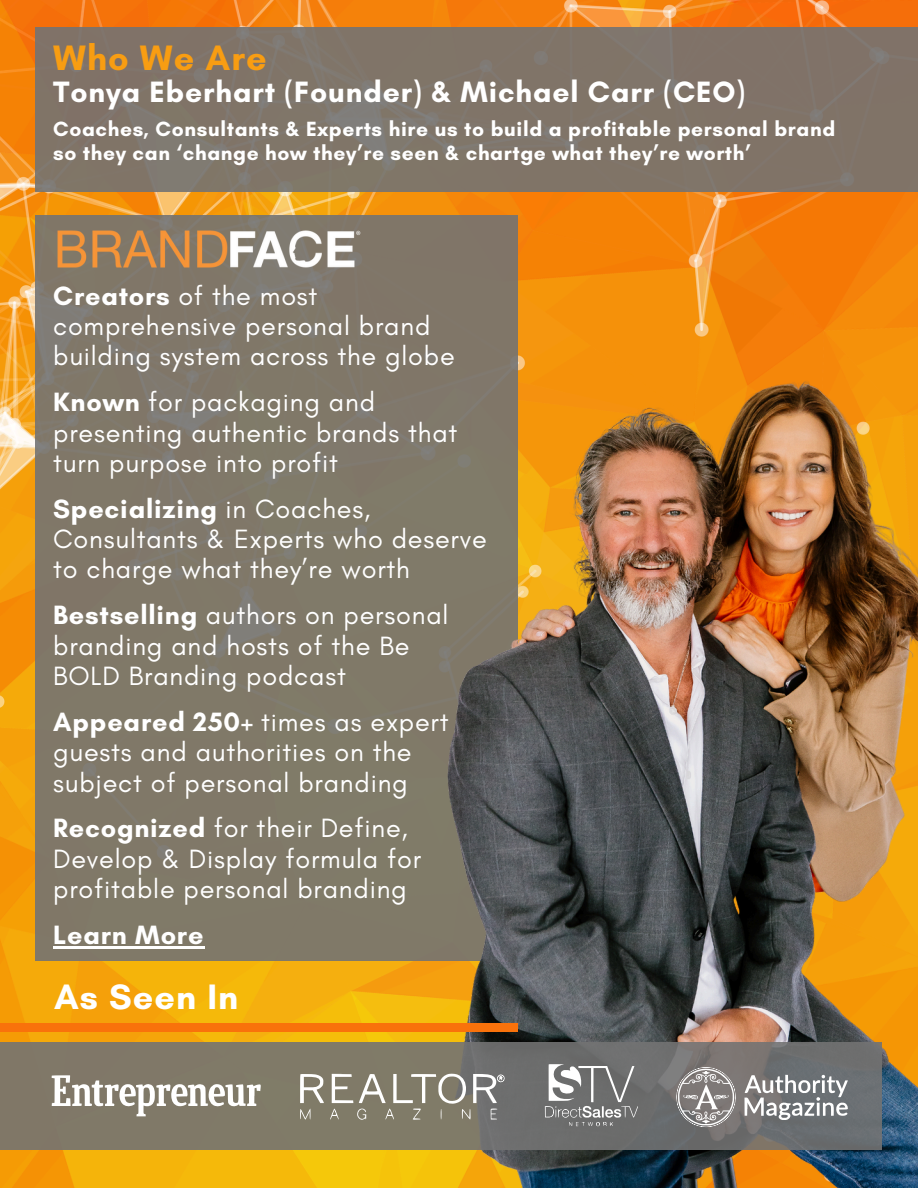
<style>
.page{position:relative;width:918px;height:1188px;background:#fff}
.page>*{position:absolute;margin:0;border:0;box-sizing:border-box;transform-origin:0 0}
.t1{font:700 36px "Glacial Indifference";letter-spacing:.03em;color:#f89d12}
.t2{font:700 36px "Glacial Indifference";letter-spacing:.03em;color:#fff}
.t3{font:700 30px "Glacial Indifference";letter-spacing:.03em;color:#fff}
.t4{font:27px/30.3px "Glacial Indifference";letter-spacing:.03em;color:#fff}
.t5{font:700 27px "Glacial Indifference";letter-spacing:.03em;color:#fff}
.t6{font:700 21px "Glacial Indifference";letter-spacing:.03em;color:#fff}
.s1{font-weight:700}
</style>
<div class="page">
<img style="left:0;top:0;width:918px;height:1188px">
<div style="left:36px;top:215px;width:482px;height:746px;background:#807868"></div>
<img style="left:383px;top:198px;width:535px;height:990px">
<div style="left:36px;top:27px;width:882px;height:165px;background:#807468"></div>
<svg style="left:0;top:1042px;width:882px;height:107px;background:#78746a"></svg>
<img style="left:57px;top:226px;width:305px;height:45px">
<div style="left:1px;top:1023px;width:517px;height:9px;background:#f9720b"></div>
<svg style="left:51px;top:1075px;width:210px;height:41px"></svg>
<svg style="left:545px;top:1064px;width:93px;height:63px;background:#8a8b8b"></svg>
<svg style="left:300px;top:1073px;width:206px;height:48px;background:#949184"></svg>
<svg style="left:675px;top:1067px;width:173px;height:63px;background:#8e8e8e"></svg>
<hr style="left:53px;top:946px;width:151px;height:2px;background:#fff">
<h3 class="t1" style="left:53px;top:36px;width:215px">Who We Are</h3>
<h3 class="t3" style="left:53px;top:73px;width:694px">Tonya Eberhart (Founder) &amp; Michael Carr (CEO)</h3>
<h3 class="t6" style="left:53px;top:116px;width:784px">Coaches, Consultants &amp; Experts hire us to build a profitable personal brand</h3>
<h3 class="t6" style="left:53px;top:140px;width:699px">so they can ‘change how they’re seen &amp; chartge what they’re worth’</h3>
<h2 class="t4" style="left:53px;top:280px;width:403px"><span class="s1">Creators</span> of the most comprehensive personal brand building system across the globe</h2>
<p class="t4" style="left:53px;top:387px;width:406px"><span class="s1">Known</span> for packaging and presenting authentic brands that turn purpose into profit</p>
<p class="t4" style="left:53px;top:493px;width:435px"><span class="s1">Specializing</span> in Coaches,<br>Consultants &amp; Experts who deserve to charge what they’re worth</p>
<h1 class="t4" style="left:53px;top:600px;width:397px"><span class="s1">Bestselling</span> authors on personal branding and hosts of the Be<br>BOLD Branding podcast</h1>
<p class="t4" style="left:53px;top:706px;width:397px"><span class="s1">Appeared 250+</span> times as expert guests and authorities on the subject of personal branding</p>
<p class="t4" style="left:53px;top:813px;width:370px"><span class="s1">Recognized</span> for their Define,<br>Develop &amp; Display formula for profitable personal branding</p>
<h3 class="t5" style="left:53px;top:918px;width:152px">Learn More</h3>
<h3 class="t2" style="left:54px;top:975px;width:186px">As Seen In</h3>
</div>
